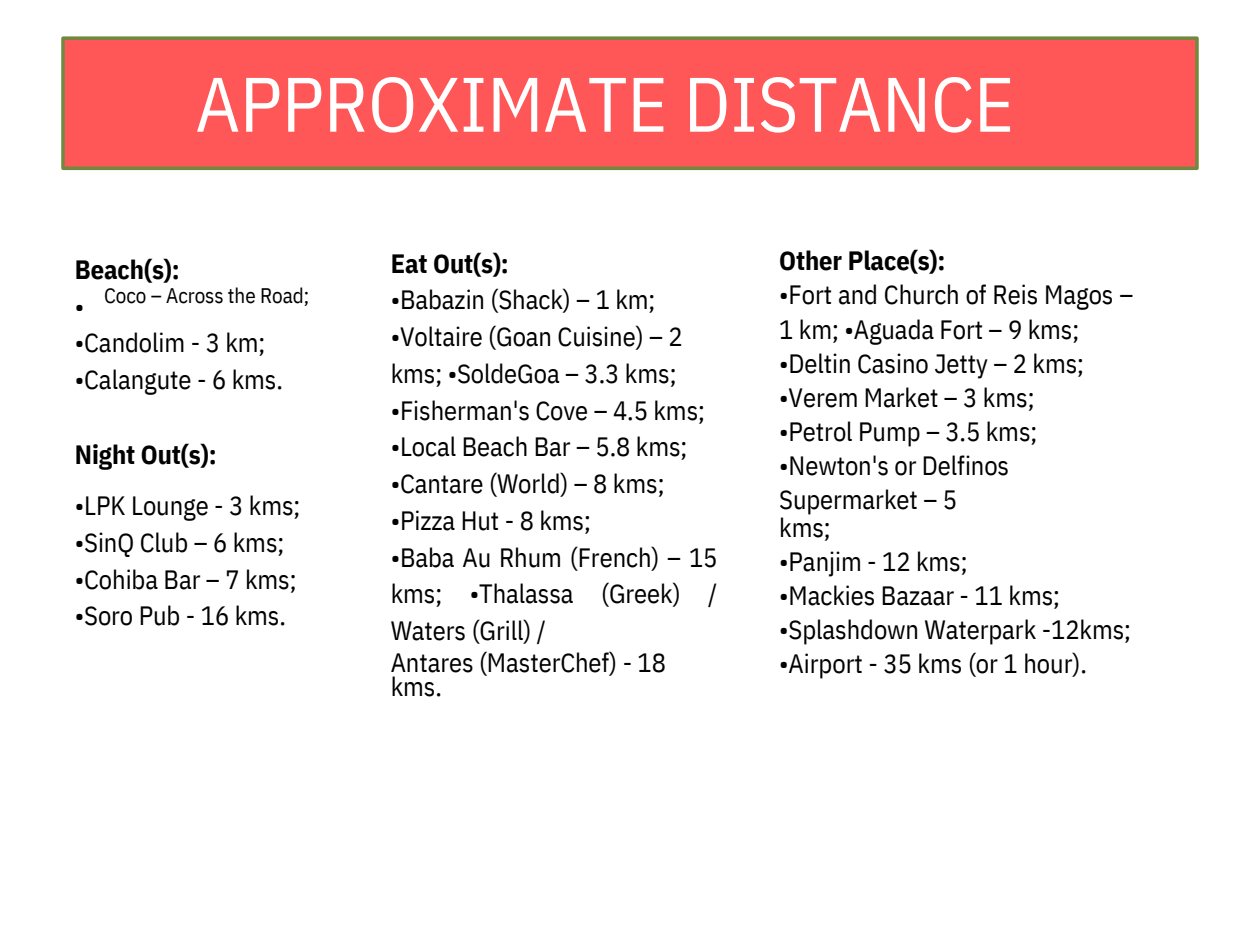
<style>
.page{position:relative;width:1260px;height:945px;background:#fff}
.page>*{position:absolute;margin:0;border:0;box-sizing:border-box;transform-origin:0 0}
.t1{font:77px "IBM Plex Sans Cond";letter-spacing:-.005em;color:#fff}
.t2{font:26.43px/36.8px "IBM Plex Sans Cond";letter-spacing:-.005em;color:#000}
.t3{font:700 26.43px "IBM Plex Sans Cond";letter-spacing:-.005em;color:#000}
.t4{font:21px "IBM Plex Sans Cond";letter-spacing:-.005em;color:#000}
</style>
<div class="page">
<div style="left:63px;top:38px;width:1134px;height:130px;background:#ff5757"></div>
<div style="left:61px;top:36px;width:1138px;height:134px;border:4px solid #71893f"></div>
<p class="t1" style="left:195px;top:53px;width:821px">APPROXIMATE DISTANCE</p>
<p class="t3" style="left:75px;top:252px;width:107px">Beach(s):</p>
<p class="t2" style="left:75px;top:287px;width:11px">•</p>
<p class="t2" style="left:75px;top:324px;width:192px">•Candolim - 3 km;</p>
<p class="t2" style="left:75px;top:361px;width:210px">•Calangute - 6 kms.</p>
<p class="t4" style="left:104px;top:281px;width:207px">Coco – Across the Road;</p>
<p class="t3" style="left:75px;top:437px;width:144px">Night Out(s):</p>
<p class="t2" style="left:75px;top:487px;width:227px">•LPK Lounge - 3 kms;</p>
<p class="t2" style="left:75px;top:524px;width:211px">•SinQ Club – 6 kms;</p>
<p class="t2" style="left:75px;top:560px;width:223px">•Cohiba Bar – 7 kms;</p>
<p class="t2" style="left:75px;top:597px;width:213px">•Soro Pub - 16 kms.</p>
<p class="t3" style="left:391px;top:245px;width:120px">Eat Out(s):</p>
<p class="t2" style="left:391px;top:281px;width:266px">•Babazin (Shack) – 1 km;</p>
<p class="t2" style="left:391px;top:318px;width:294px">•Voltaire (Goan Cuisine) – 2 kms; •SoldeGoa – 3.3 kms;</p>
<p class="t2" style="left:391px;top:391px;width:316px">•Fisherman's Cove – 4.5 kms;</p>
<p class="t2" style="left:391px;top:428px;width:298px">•Local Beach Bar – 5.8 kms;</p>
<p class="t2" style="left:391px;top:465px;width:275px">•Cantare (World) – 8 kms;</p>
<p class="t2" style="left:391px;top:502px;width:202px">•Pizza Hut - 8 kms;</p>
<p class="t2" style="left:391px;top:538px;width:328px;text-align:justify">•Baba Au Rhum (French) – 15 kms; •Thalassa (Greek) / Waters (Grill) /</p>
<p class="t2" style="left:391px;top:649px;width:277px;line-height:24.8px">Antares (MasterChef) - 18 kms.</p>
<p class="t3" style="left:779px;top:243px;width:168px">Other Place(s):</p>
<p class="t2" style="left:779px;top:277px;width:356px;line-height:34.1px">•Fort and Church of Reis Magos –<br>1 km; •Aguada Fort – 9 kms;</p>
<p class="t2" style="left:779px;top:344px;width:306px">•Deltin Casino Jetty – 2 kms;</p>
<p class="t2" style="left:779px;top:379px;width:257px">•Verem Market – 3 kms;</p>
<p class="t2" style="left:779px;top:413px;width:260px">•Petrol Pump – 3.5 kms;</p>
<p class="t2" style="left:779px;top:448px;width:232px;line-height:34.1px">•Newton's or Delfinos<br>Supermarket – 5</p>
<p class="t2" style="left:779px;top:508px;width:53px">kms;</p>
<p class="t2" style="left:779px;top:543px;width:190px">•Panjim - 12 kms;</p>
<p class="t2" style="left:779px;top:577px;width:282px">•Mackies Bazaar - 11 kms;</p>
<p class="t2" style="left:779px;top:611px;width:353px">•Splashdown Waterpark -12kms;</p>
<p class="t2" style="left:779px;top:645px;width:309px">•Airport - 35 kms (or 1 hour).</p>
</div>
